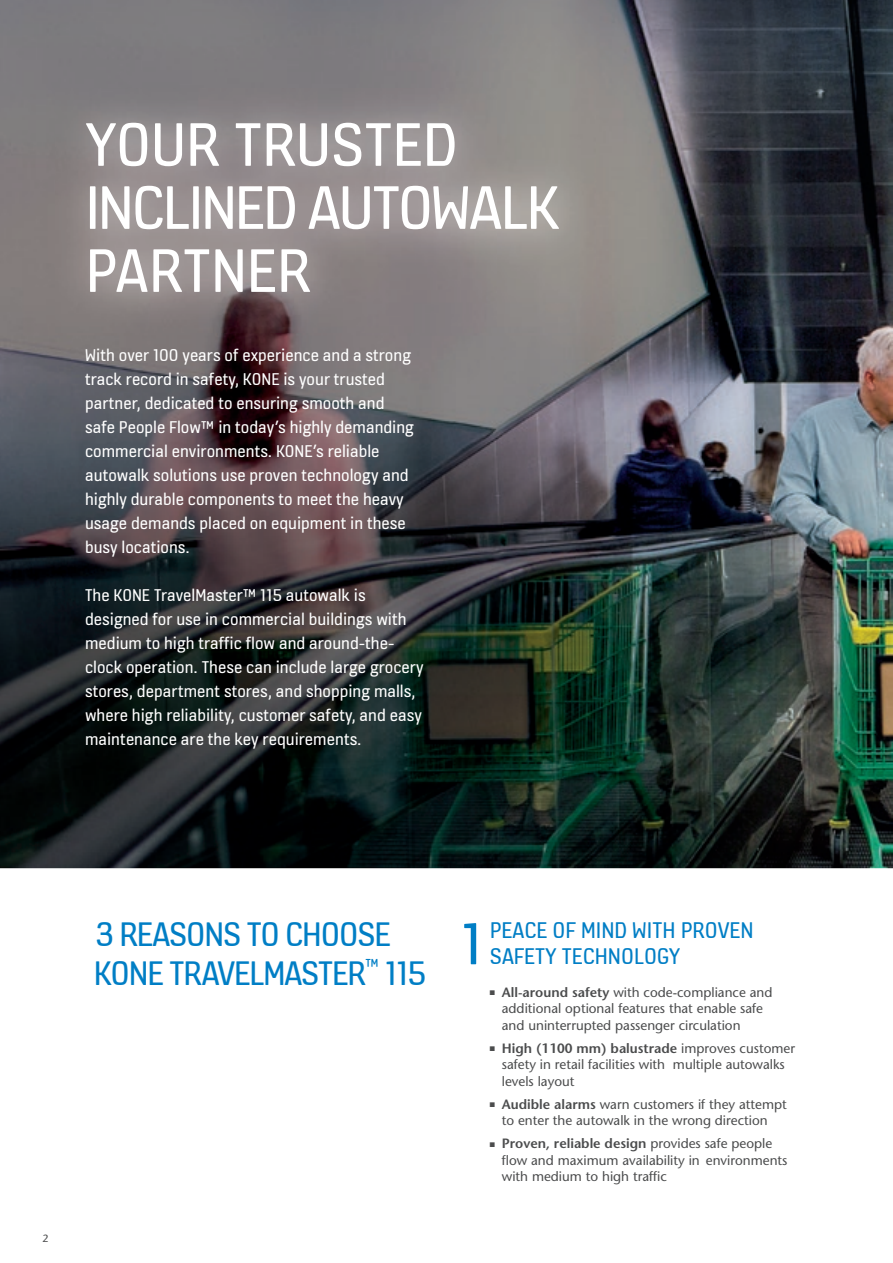
<style>
.page{position:relative;width:893px;height:1263px;background:#fff}
.page>*{position:absolute;margin:0;border:0;box-sizing:border-box;transform-origin:0 0}
.t1{font:66px/63px "KONE Information v 13";letter-spacing:-.02em;color:#fff}
.t2{font:63px "KONE Information v 13";color:#007ec5}
.t3{font:36px/39px "KONE Information v 13";letter-spacing:-.03em;color:#007ec5}
.t4{font:24px/25.5px "KONE Information v 13";color:#007ec5}
.t5{font:18px/24px "KONE Information v 13";color:#fff}
.t6{font:13.5px/16.5px "Stone Sans";color:#4b4c4d}
.t7{font:10.5px "Stone Sans";color:#4b4c4d}
.s1{font-weight:600}
</style>
<div class="page">
<img style="left:0;top:0;width:893px;height:868px">
<img style="left:55px;top:89px;width:540px;height:243px">
<h1 class="t1" style="left:85px;top:110px;width:475px">YOUR TRUSTED<br>INCLINED AUTOWALK<br>PARTNER</h1>
<p class="t5" style="left:85px;top:342px;width:330px">With over 100 years of experience and a strong track record in safety, KONE is your trusted partner, dedicated to ensuring smooth and safe People Flow™ in today’s highly demanding commercial environments. KONE’s reliable autowalk solutions use proven technology and highly durable components to meet the heavy usage demands placed on equipment in these busy locations.</p>
<p class="t5" style="left:85px;top:582px;width:340px">The KONE TravelMaster™ 115 autowalk is designed for use in commercial buildings with medium to high traffic flow and around-the&shy;clock operation. These can include large grocery stores, department stores, and shopping malls, where high reliability, customer safety, and easy maintenance are the key requirements.</p>
<p class="t7" style="left:43px;top:1231px;width:8px">2</p>
<h3 class="t3" style="left:94px;top:913px;width:334px">3 REASONS TO CHOOSE<br>KONE TRAVELMASTER<sup>™</sup> 115</h3>
<h3 class="t4" style="left:490px;top:916px;width:265px">PEACE OF MIND WITH PROVEN<br>SAFETY TECHNOLOGY</h3>
<p class="t6" style="left:502px;top:984px;width:272px;text-indent:-12px">■ <span class="s1">All-around safety</span> with code-compliance and additional optional features that enable safe and uninterrupted passenger circulation</p>
<p class="t6" style="left:502px;top:1040px;width:295px;text-indent:-12px">■ <span class="s1">High (1100 mm) balustrade</span> improves customer safety in retail facilities with multiple autowalks levels layout</p>
<p class="t6" style="left:490px;top:1095px;width:298px;text-align:center">■ <span class="s1">Audible alarms</span> warn customers if they attempt to enter the autowalk in the wrong direction</p>
<p class="t6" style="left:502px;top:1135px;width:287px;text-indent:-12px">■ <span class="s1">Proven, reliable design</span> provides safe people flow and maximum availability in environments with medium to high traffic</p>
<h2 class="t2" style="left:461px;top:902px;width:23px">1</h2>
</div>
